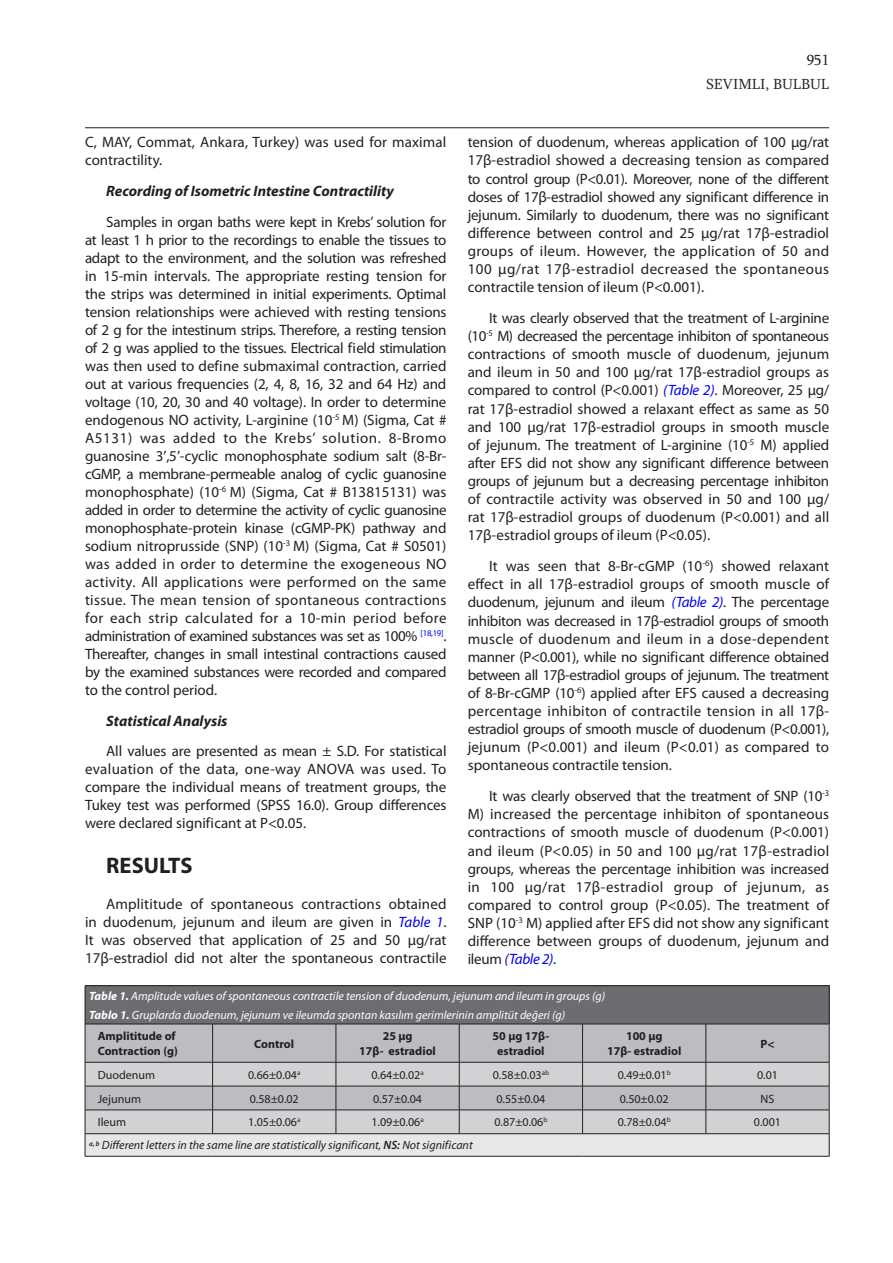
<style>
.page{position:relative;width:893px;height:1263px;background:#fff}
.page>*{position:absolute;margin:0;border:0;box-sizing:border-box;transform-origin:0 0}
.ANA_BASLIK{font:700 22.5px "Myriad Pro";color:#231f20}
.METIN{font:15px/18.1px "Myriad Pro";color:#231f20;text-align:justify}
.METIN-2{font:italic 700 15px "Myriad Pro";color:#231f20}
.UST_BILGI_SAG{font:15px "Sylfaen";color:#231f20}
.sag_numara{font:15px "Sylfaen";color:#231f20}
.TABLO{font:italic 12px "Myriad Pro";color:#fff}
.TABLO-2{font:12px "Myriad Pro";color:#231f20}
.TABLO-3{font:700 12px "Myriad Pro";color:#231f20}
.TABLO-4{font:italic 12px "Myriad Pro";color:#231f20}
.s1{font-family:"Times New Roman"}
.s2{font-style:italic;color:#0000ef}
.s3{font-weight:700}
.s4{font-weight:600}
</style>
<div class="page">
<hr style="left:85px;top:127px;width:744px;height:1px;background:#231f20">
<div style="left:85px;top:986px;width:744px;height:38px;background:#6c6d70"></div>
<div style="left:86px;top:1025px;width:743px;height:37px;background:#bcbdc0"></div>
<hr style="left:85px;top:985px;width:128px;height:1px;background:#231f20">
<hr style="left:85px;top:986px;width:1px;height:38px;background:#231f20">
<hr style="left:213px;top:985px;width:123px;height:1px;background:#231f20">
<hr style="left:336px;top:985px;width:123px;height:1px;background:#231f20">
<hr style="left:459px;top:985px;width:124px;height:1px;background:#231f20">
<hr style="left:583px;top:985px;width:123px;height:1px;background:#231f20">
<hr style="left:706px;top:985px;width:123px;height:1px;background:#231f20">
<hr style="left:829px;top:986px;width:1px;height:38px;background:#231f20">
<hr style="left:85px;top:1024px;width:128px;height:1px;background:#231f20">
<hr style="left:85px;top:1024px;width:1px;height:38px;background:#231f20">
<hr style="left:213px;top:1024px;width:123px;height:1px;background:#231f20">
<hr style="left:212px;top:1024px;width:1px;height:38px;background:#231f20">
<hr style="left:336px;top:1024px;width:123px;height:1px;background:#231f20">
<hr style="left:336px;top:1024px;width:1px;height:38px;background:#231f20">
<hr style="left:459px;top:1024px;width:124px;height:1px;background:#231f20">
<hr style="left:459px;top:1024px;width:1px;height:38px;background:#231f20">
<hr style="left:583px;top:1024px;width:123px;height:1px;background:#231f20">
<hr style="left:582px;top:1024px;width:1px;height:38px;background:#231f20">
<hr style="left:706px;top:1024px;width:123px;height:1px;background:#231f20">
<hr style="left:706px;top:1024px;width:1px;height:38px;background:#231f20">
<hr style="left:829px;top:1024px;width:1px;height:38px;background:#231f20">
<svg style="left:85px;top:1062px;width:745px;height:94px;background:#c8c8cb"></svg>
<hr style="left:85px;top:1156px;width:128px;height:1px;background:#231f20">
<hr style="left:213px;top:1156px;width:123px;height:1px;background:#231f20">
<hr style="left:336px;top:1156px;width:123px;height:1px;background:#231f20">
<hr style="left:459px;top:1156px;width:124px;height:1px;background:#231f20">
<hr style="left:583px;top:1156px;width:123px;height:1px;background:#231f20">
<hr style="left:706px;top:1156px;width:123px;height:1px;background:#231f20">
<p class="sag_numara" style="left:807px;top:50px;width:24px">951</p>
<p class="UST_BILGI_SAG" style="left:706px;top:74px;width:124px">SEVIMLI, BULBUL</p>
<p class="METIN" style="left:85px;top:133px;width:363px">C, MAY, Commat, Ankara, Turkey) was used for maximal contractility.</p>
<p class="METIN-2" style="left:106px;top:181px;width:289px">Recording of Isometric Intestine Contractility</p>
<p class="METIN" style="left:85px;top:213px;width:363px;text-indent:21px">Samples in organ baths were kept in Krebs’ solution for at least 1 h prior to the recordings to enable the tissues to adapt to the environment, and the solution was refreshed in 15-min intervals. The appropriate resting tension for the strips was determined in initial experiments. Optimal tension relationships were achieved with resting tensions of 2 g for the intestinum strips. Therefore, a resting tension of 2 g was applied to the tissues. Electrical field stimulation was then used to define submaximal contraction, carried out at various frequencies (2, 4, 8, 16, 32 and 64 Hz) and voltage (10, 20, 30 and 40 voltage). In order to determine endogenous NO activity, L-arginine (10<sup>-5</sup> M) (Sigma, Cat # A5131) was added to the Krebs’ solution. 8-Bromo guanosine 3<span class="s1">′</span>,5<span class="s1">′</span>-cyclic monophosphate sodium salt (8-Br&shy;cGMP, a membrane-permeable analog of cyclic guanosine monophosphate) (10<sup>-6</sup> M) (Sigma, Cat # B13815131) was added in order to determine the activity of cyclic guanosine monophosphate-protein kinase (cGMP-PK) pathway and sodium nitroprusside (SNP) (10<sup>-3</sup> M) (Sigma, Cat # S0501) was added in order to determine the exogeneous NO activity. All applications were performed on the same tissue. The mean tension of spontaneous contractions for each strip calculated for a 10-min period before administration of examined substances was set as 100% <sup>[18,19]</sup>.<br>Thereafter, changes in small intestinal contractions caused by the examined substances were recorded and compared to the control period.</p>
<p class="METIN-2" style="left:106px;top:711px;width:123px">Statistical Analysis</p>
<p class="METIN" style="left:85px;top:742px;width:363px;text-indent:21px">All values are presented as mean ± S.D. For statistical evaluation of the data, one-way ANOVA was used. To compare the individual means of treatment groups, the Tukey test was performed (SPSS 16.0). Group differences were declared significant at P&lt;0.05.</p>
<p class="ANA_BASLIK" style="left:106px;top:851px;width:88px">RESULTS</p>
<p class="METIN" style="left:85px;top:895px;width:363px;text-indent:21px">Amplititude of spontaneous contractions obtained in duodenum, jejunum and ileum are given in <span class="s2">Table 1</span>.<br>It was observed that application of 25 and 50 μg/rat 17β-estradiol did not alter the spontaneous contractile</p>
<p class="METIN" style="left:468px;top:133px;width:363px">tension of duodenum, whereas application of 100 μg/rat 17β-estradiol showed a decreasing tension as compared to control group (P&lt;0.01). Moreover, none of the different doses of 17β-estradiol showed any significant difference in jejunum. Similarly to duodenum, there was no significant difference between control and 25 μg/rat 17β-estradiol groups of ileum. However, the application of 50 and 100 μg/rat 17β-estradiol decreased the spontaneous contractile tension of ileum (P&lt;0.001).</p>
<p class="METIN" style="left:468px;top:309px;width:363px;text-indent:21px">It was clearly observed that the treatment of L-arginine (10<sup>-5</sup> M) decreased the percentage inhibiton of spontaneous contractions of smooth muscle of duodenum, jejunum and ileum in 50 and 100 μg/rat 17β-estradiol groups as compared to control (P&lt;0.001) <span class="s2">(Table 2)</span>. Moreover, 25 μg/ rat 17β-estradiol showed a relaxant effect as same as 50 and 100 μg/rat 17β-estradiol groups in smooth muscle of jejunum. The treatment of L-arginine (10<sup>-5</sup> M) applied after EFS did not show any significant difference between groups of jejunum but a decreasing percentage inhibiton of contractile activity was observed in 50 and 100 μg/ rat 17β-estradiol groups of duodenum (P&lt;0.001) and all 17β-estradiol groups of ileum (P&lt;0.05).</p>
<p class="METIN" style="left:468px;top:557px;width:363px;text-indent:21px">It was seen that 8-Br-cGMP (10<sup>-6</sup>) showed relaxant effect in all 17β-estradiol groups of smooth muscle of duodenum, jejunum and ileum <span class="s2">(Table 2)</span>. The percentage inhibiton was decreased in 17β-estradiol groups of smooth muscle of duodenum and ileum in a dose-dependent manner (P&lt;0.001), while no significant difference obtained between all 17β-estradiol groups of jejunum. The treatment of 8-Br-cGMP (10<sup>-6</sup>) applied after EFS caused a decreasing percentage inhibiton of contractile tension in all 17β&shy;estradiol groups of smooth muscle of duodenum (P&lt;0.001), jejunum (P&lt;0.001) and ileum (P&lt;0.01) as compared to spontaneous contractile tension.</p>
<p class="METIN" style="left:468px;top:787px;width:363px;text-indent:21px">It was clearly observed that the treatment of SNP (10<sup>-3<br></sup>M) increased the percentage inhibiton of spontaneous contractions of smooth muscle of duodenum (P&lt;0.001) and ileum (P&lt;0.05) in 50 and 100 μg/rat 17β-estradiol groups, whereas the percentage inhibition was increased in 100 μg/rat 17β-estradiol group of jejunum, as compared to control group (P&lt;0.05). The treatment of SNP (10<sup>-3</sup> M) applied after EFS did not show any significant difference between groups of duodenum, jejunum and ileum <span class="s2">(Table 2)</span>.</p>
<p class="TABLO" style="left:89px;top:988px;width:517px"><span class="s3">Table 1.</span> Amplitude values of spontaneous contractile tension of duodenum, jejunum and ileum in groups (g)</p>
<p class="TABLO" style="left:89px;top:1007px;width:478px"><span class="s3">Tablo 1.</span> Gruplarda duodenum, jejunum ve ileumda spontan kasılım gerimlerinin amplitüt değeri (g)</p>
<p class="TABLO-3" style="left:98px;top:1028px;width:79px">Amplititude of</p>
<p class="TABLO-3" style="left:98px;top:1043px;width:82px">Contraction (g)</p>
<p class="TABLO-3" style="left:493px;top:1028px;width:58px">50 μg 17β-</p>
<p class="TABLO-3" style="left:497px;top:1043px;width:49px">estradiol</p>
<p class="TABLO-3" style="left:383px;top:1028px;width:31px">25 μg</p>
<p class="TABLO-3" style="left:359px;top:1043px;width:78px">17β- estradiol</p>
<p class="TABLO-3" style="left:626px;top:1028px;width:38px">100 μg</p>
<p class="TABLO-3" style="left:607px;top:1043px;width:76px">17β- estradiol</p>
<p class="TABLO-3" style="left:254px;top:1036px;width:41px">Control</p>
<p class="TABLO-3" style="left:760px;top:1036px;width:16px">P&lt;</p>
<p class="TABLO-2" style="left:98px;top:1067px;width:59px">Duodenum</p>
<p class="TABLO-2" style="left:248px;top:1067px;width:54px">0.66±0.04<sup>a</sup></p>
<p class="TABLO-2" style="left:371px;top:1067px;width:54px">0.64±0.02<sup>a</sup></p>
<p class="TABLO-2" style="left:493px;top:1067px;width:58px">0.58±0.03<sup>ab</sup></p>
<p class="TABLO-2" style="left:618px;top:1067px;width:55px">0.49±0.01<sup>b</sup></p>
<p class="TABLO-2" style="left:757px;top:1067px;width:22px">0.01</p>
<p class="TABLO-2" style="left:98px;top:1091px;width:45px">Jejunum</p>
<p class="TABLO-2" style="left:250px;top:1091px;width:51px">0.58±0.02</p>
<p class="TABLO-2" style="left:373px;top:1091px;width:51px">0.57±0.04</p>
<p class="TABLO-2" style="left:496px;top:1091px;width:51px">0.55±0.04</p>
<p class="TABLO-2" style="left:620px;top:1091px;width:51px">0.50±0.02</p>
<p class="TABLO-2" style="left:761px;top:1091px;width:15px">NS</p>
<p class="TABLO-2" style="left:98px;top:1115px;width:30px">Ileum</p>
<p class="TABLO-2" style="left:248px;top:1115px;width:54px">1.05±0.06<sup>a</sup></p>
<p class="TABLO-2" style="left:371px;top:1115px;width:54px">1.09±0.06<sup>a</sup></p>
<p class="TABLO-2" style="left:494px;top:1115px;width:55px">0.87±0.06<sup>b</sup></p>
<p class="TABLO-2" style="left:618px;top:1115px;width:55px">0.78±0.04<sup>b</sup></p>
<p class="TABLO-2" style="left:754px;top:1115px;width:29px">0.001</p>
<p class="TABLO-4" style="left:89px;top:1138px;width:385px"><sup>a,</sup> <sup>b</sup> Different letters in the same line are statistically significant, <span class="s4">NS:</span> Not significant</p>
</div>
